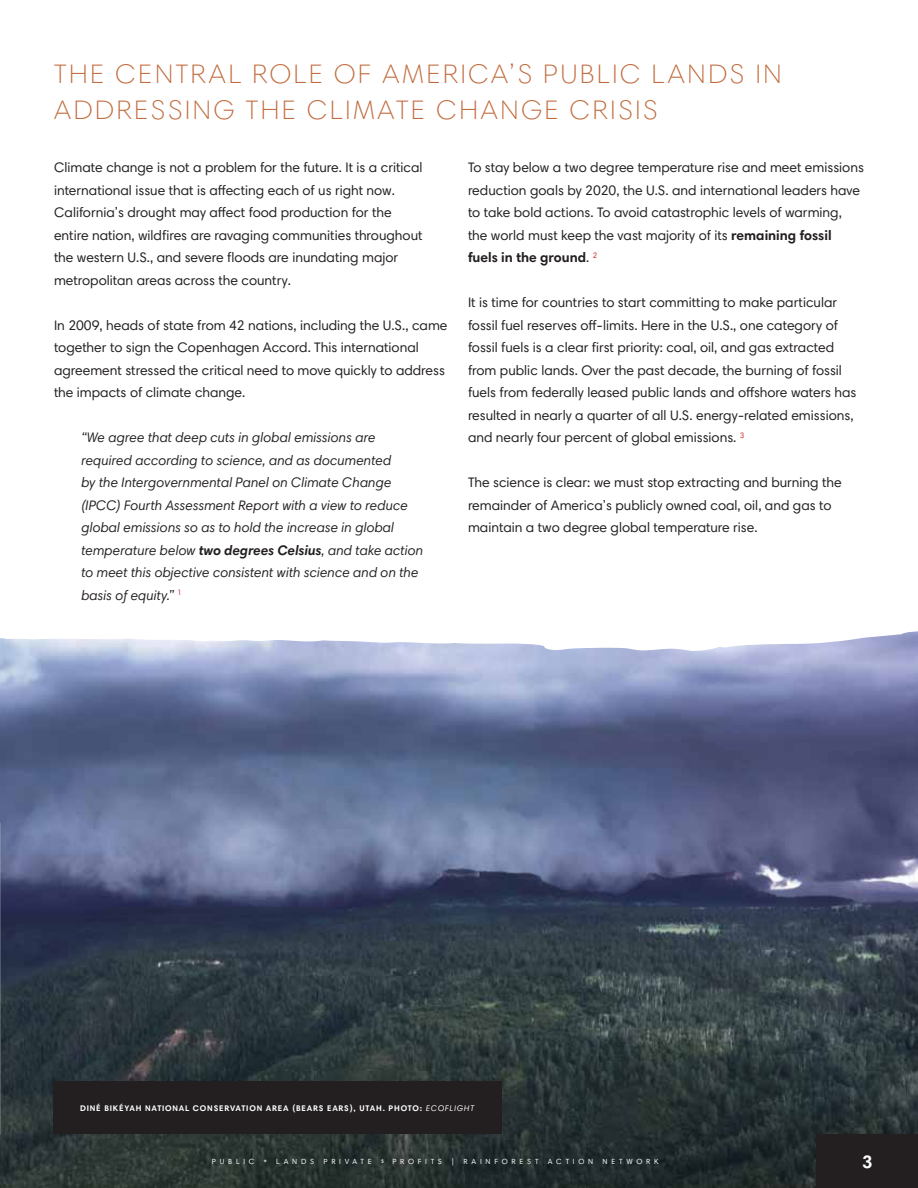
<style>
.page{position:relative;width:918px;height:1188px;background:#fff}
.page>*{position:absolute;margin:0;border:0;box-sizing:border-box;transform-origin:0 0}
.t1{font:300 27px/36px "Harmonia Sans Std";letter-spacing:.1em;color:#b95926}
.t2{font:700 18px "Harmonia Sans Std";color:#fff}
.t3{font:13.8px/22.5px "Harmonia Sans Std";color:#231f20}
.t4{font:italic 13.8px/22.5px "Harmonia Sans Std";color:#231f20}
.t5{font:700 8.25px "Harmonia Sans Std";letter-spacing:.095em;color:#fff}
.t6{font:7.5px "Harmonia Sans Std";letter-spacing:.5em;color:#fff}
.s1{font-weight:700}
.s2{font-weight:400;font-style:italic}
.s3{font-size:5.25px}
</style>
<div class="page">
<img style="left:0;top:651px;width:918px;height:537px">
<div style="left:816px;top:1134px;width:102px;height:54px;background:#231f20"></div>
<svg style="left:0;top:631px;width:918px;height:20px"></svg>
<div style="left:53px;top:1081px;width:448px;height:53px;background:#231f20"></div>
<h1 class="t1" style="left:54px;top:56px;width:729px">THE CENTRAL ROLE OF AMERICA’S PUBLIC LANDS IN<br>ADDRESSING THE CLIMATE CHANGE CRISIS</h1>
<p class="t3" style="left:54px;top:156px;width:370px">Climate change is not a problem for the future. It is a critical international issue that is affecting each of us right now.<br>California’s drought may affect food production for the entire nation, wildfires are ravaging communities throughout the western U.S., and severe floods are inundating major metropolitan areas across the country.</p>
<p class="t3" style="left:54px;top:314px;width:395px">In 2009, heads of state from 42 nations, including the U.S., came together to sign the Copenhagen Accord. This international agreement stressed the critical need to move quickly to address the impacts of climate change.</p>
<p class="t4" style="left:81px;top:426px;width:344px">“We agree that deep cuts in global emissions are required according to science, and as documented<br>by the Intergovernmental Panel on Climate Change (IPCC) Fourth Assessment Report with a view to reduce global emissions so as to hold the increase in global temperature below <span class="s1">two degrees Celsius</span>, and take action to meet this objective consistent with science and on the basis of equity.” <sup>1</sup></p>
<p class="t3" style="left:468px;top:156px;width:397px">To stay below a two degree temperature rise and meet emissions reduction goals by 2020, the U.S. and international leaders have to take bold actions. To avoid catastrophic levels of warming, the world must keep the vast majority of its <span class="s1">remaining fossil fuels in the ground</span>. <sup>2</sup></p>
<p class="t3" style="left:468px;top:291px;width:390px">It is time for countries to start committing to make particular fossil fuel reserves off-limits. Here in the U.S., one category of fossil fuels is a clear first priority: coal, oil, and gas extracted from public lands. Over the past decade, the burning of fossil fuels from federally leased public lands and offshore waters has resulted in nearly a quarter of all U.S. energy-related emissions, and nearly four percent of global emissions. <sup>3</sup></p>
<p class="t3" style="left:468px;top:471px;width:375px">The science is clear: we must stop extracting and burning the remainder of America’s publicly owned coal, oil, and gas to maintain a two degree global temperature rise.</p>
<p class="t5" style="left:80px;top:1103px;width:396px">DINÉ BIKÉYAH NATIONAL CONSERVATION AREA (BEARS EARS), UTAH. PHOTO: <span class="s2">ECOFLIGHT</span></p>
<p class="t6" style="left:212px;top:1157px;width:44px">PUBLIC</p>
<p class="t6" style="left:264px;top:1157px;width:192px">* LANDS PRIVATE <span class="s3">$</span> PROFITS |</p>
<p class="t6" style="left:464px;top:1157px;width:76px">RAINFOREST</p>
<p class="t6" style="left:548px;top:1157px;width:47px">ACTION</p>
<p class="t6" style="left:603px;top:1157px;width:57px">NETWORK</p>
<h2 class="t2" style="left:862px;top:1150px;width:12px">3</h2>
</div>
